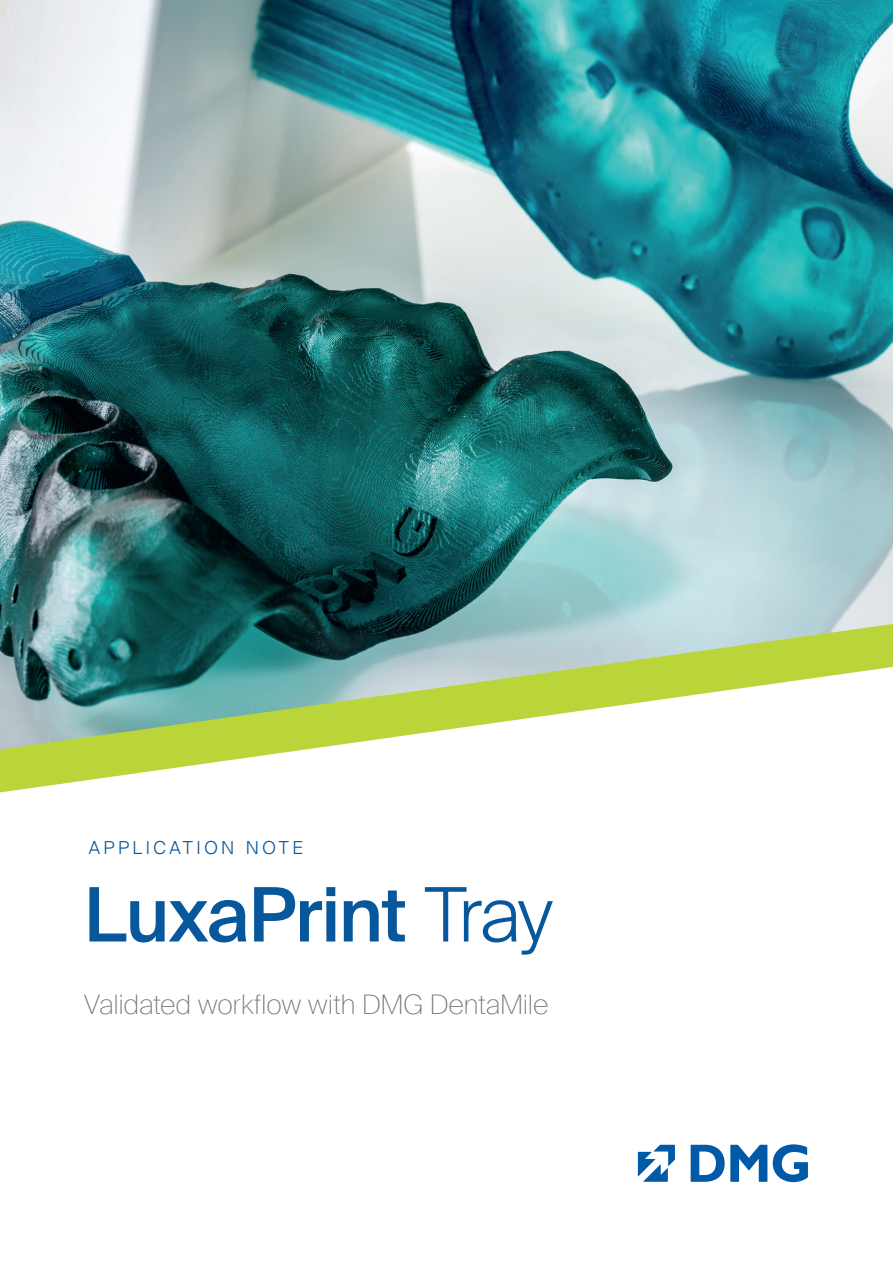
<style>
.page{position:relative;width:893px;height:1263px;background:#fff}
.page>*{position:absolute;margin:0;border:0;box-sizing:border-box;transform-origin:0 0}
.t1{font:500 75px "Suisse Intl";letter-spacing:-.015em;color:#07579d}
.t2{font:100 27px "Suisse Intl";letter-spacing:-.01em;color:#717576}
.t3{font:300 18px "Suisse Intl";letter-spacing:.195em;color:#07579d}
.s1{font-weight:300}
</style>
<div class="page">
<img style="left:0;top:0;width:893px;height:624px">
<svg style="left:0;top:624px;width:893px;height:168px"></svg>
<svg style="left:773px;top:1144px;width:35px;height:38px"></svg>
<svg style="left:691px;top:1145px;width:76px;height:37px"></svg>
<svg style="left:638px;top:1145px;width:37px;height:37px"></svg>
<p class="t3" style="left:89px;top:837px;width:216px">APPLICATION NOTE</p>
<h1 class="t1" style="left:84px;top:872px;width:470px">LuxaPrint <span class="s1">Tray</span></h1>
<p class="t2" style="left:84px;top:988px;width:466px">Validated workflow with DMG DentaMile</p>
</div>
